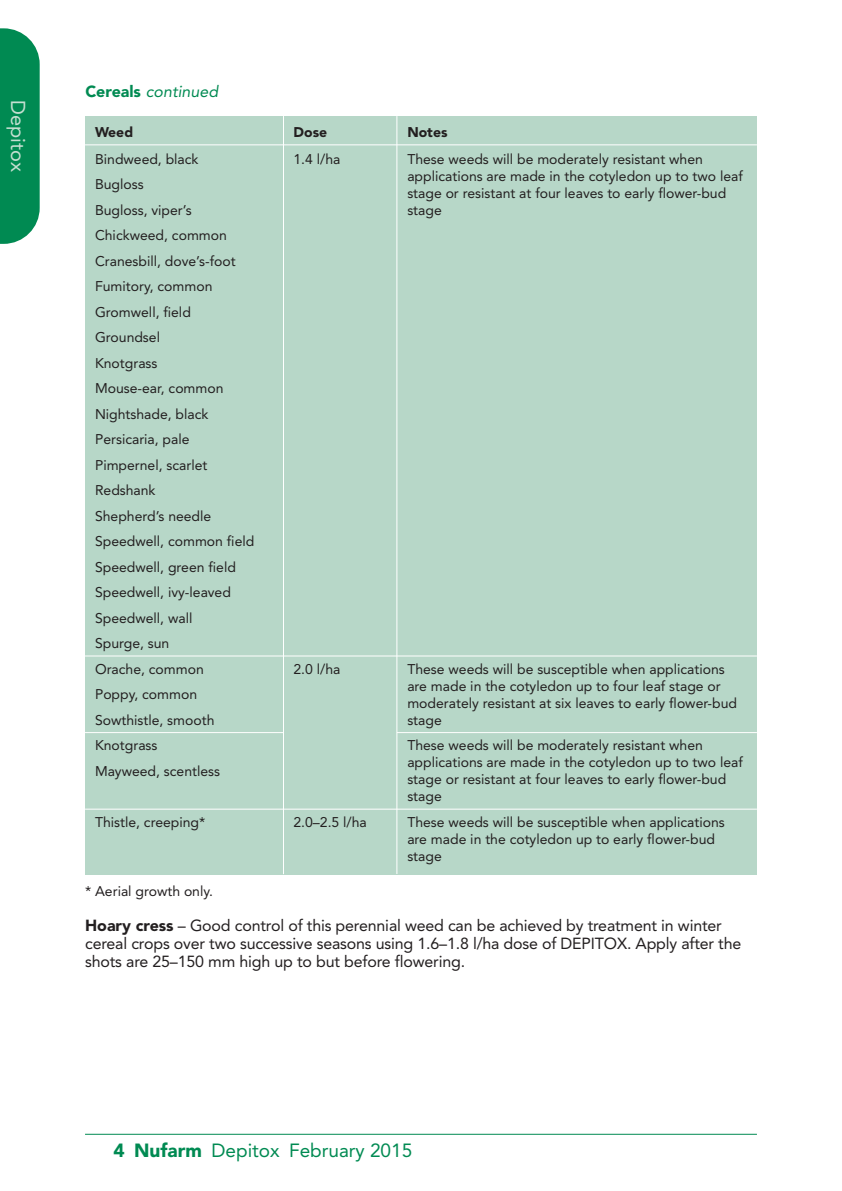
<style>
.page{position:relative;width:842px;height:1191px;background:#fff}
.page>*{position:absolute;margin:0;border:0;box-sizing:border-box;transform-origin:0 0}
.t1{font:20px "Avenir";color:#c5dfd1}
.t2{font:19px "Avenir";color:#008a52}
.t3{font:16px/18px "Avenir";letter-spacing:-.01em;color:#231f20}
.t4{font:italic 16px "Avenir";letter-spacing:.005em;color:#008a52}
.t5{font:14px/25.4px "Avenir";color:#231f20}
.t6{font:900 14px "Avenir";color:#231f20}
.s1{font-weight:900;font-style:normal}
.s2{font-weight:900}
</style>
<div class="page">
<svg style="left:0;top:28px;width:40px;height:216px;background:#10915d"></svg>
<hr style="left:85px;top:1133px;width:672px;height:1px;background:#008a52">
<div style="left:85px;top:116px;width:199px;height:758px;background:#b7d7c8"></div>
<div style="left:284px;top:116px;width:113px;height:758px;background:#b7d7c8"></div>
<div style="left:397px;top:116px;width:360px;height:758px;background:#b7d7c8"></div>
<hr style="left:283px;top:116px;width:1px;height:758px;background:#fff">
<hr style="left:397px;top:116px;width:1px;height:758px;background:#fff">
<hr style="left:85px;top:144px;width:672px;height:1px;background:#fff">
<hr style="left:85px;top:655px;width:672px;height:1px;background:#fff">
<hr style="left:397px;top:732px;width:360px;height:1px;background:#fff">
<hr style="left:85px;top:732px;width:198px;height:1px;background:#fff">
<hr style="left:85px;top:809px;width:672px;height:1px;background:#fff">
<h1 class="t1" style="left:26px;top:100px;width:73px;rotate:90deg">Depitox</h1>
<p class="t4" style="left:85px;top:85px;width:134px"><span class="s1">Cereals</span> continued</p>
<p class="t6" style="left:95px;top:126px;width:40px">Weed</p>
<p class="t5" style="left:95px;top:147px;width:161px">Bindweed, black<br>Bugloss<br>Bugloss, viper’s<br>Chickweed, common<br>Cranesbill, dove’s-foot<br>Fumitory, common<br>Gromwell, field<br>Groundsel<br>Knotgrass<br>Mouse-ear, common<br>Nightshade, black<br>Persicaria, pale<br>Pimpernel, scarlet<br>Redshank<br>Shepherd’s needle<br>Speedwell, common field<br>Speedwell, green field<br>Speedwell, ivy-leaved<br>Speedwell, wall<br>Spurge, sun<br>Orache, common<br>Poppy, common<br>Sowthistle, smooth<br>Knotgrass<br>Mayweed, scentless</p>
<p class="t5" style="left:95px;top:810px;width:112px">Thistle, creeping*</p>
<p class="t5" style="left:85px;top:879px;width:129px">* Aerial growth only.</p>
<p class="t6" style="left:294px;top:126px;width:35px">Dose</p>
<p class="t5" style="left:294px;top:147px;width:48px">1.4 l/ha</p>
<p class="t5" style="left:294px;top:657px;width:48px">2.0 l/ha</p>
<p class="t5" style="left:294px;top:810px;width:75px">2.0–2.5 l/ha</p>
<p class="t6" style="left:407px;top:126px;width:42px">Notes</p>
<p class="t5" style="left:407px;top:151px;width:337px;line-height:17px">These weeds will be moderately resistant when applications are made in the cotyledon up to two leaf stage or resistant at four leaves to early flower-bud stage</p>
<p class="t5" style="left:407px;top:661px;width:331px;line-height:17px">These weeds will be susceptible when applications are made in the cotyledon up to four leaf stage or moderately resistant at six leaves to early flower-bud stage</p>
<p class="t5" style="left:407px;top:738px;width:337px;line-height:17px">These weeds will be moderately resistant when applications are made in the cotyledon up to two leaf stage or resistant at four leaves to early flower-bud stage</p>
<p class="t5" style="left:407px;top:814px;width:319px;line-height:17px">These weeds will be susceptible when applications are made in the cotyledon up to early flower-bud stage</p>
<p class="t3" style="left:85px;top:917px;width:658px"><span class="s2">Hoary cress</span> – Good control of this perennial weed can be achieved by treatment in winter cereal crops over two successive seasons using 1.6–1.8 l/ha dose of DEPITOX. Apply after the shots are 25–150 mm high up to but before flowering.</p>
<h2 class="t2" style="left:113px;top:1142px;width:300px"><span class="s2">4 Nufarm</span> Depitox February 2015</h2>
</div>
